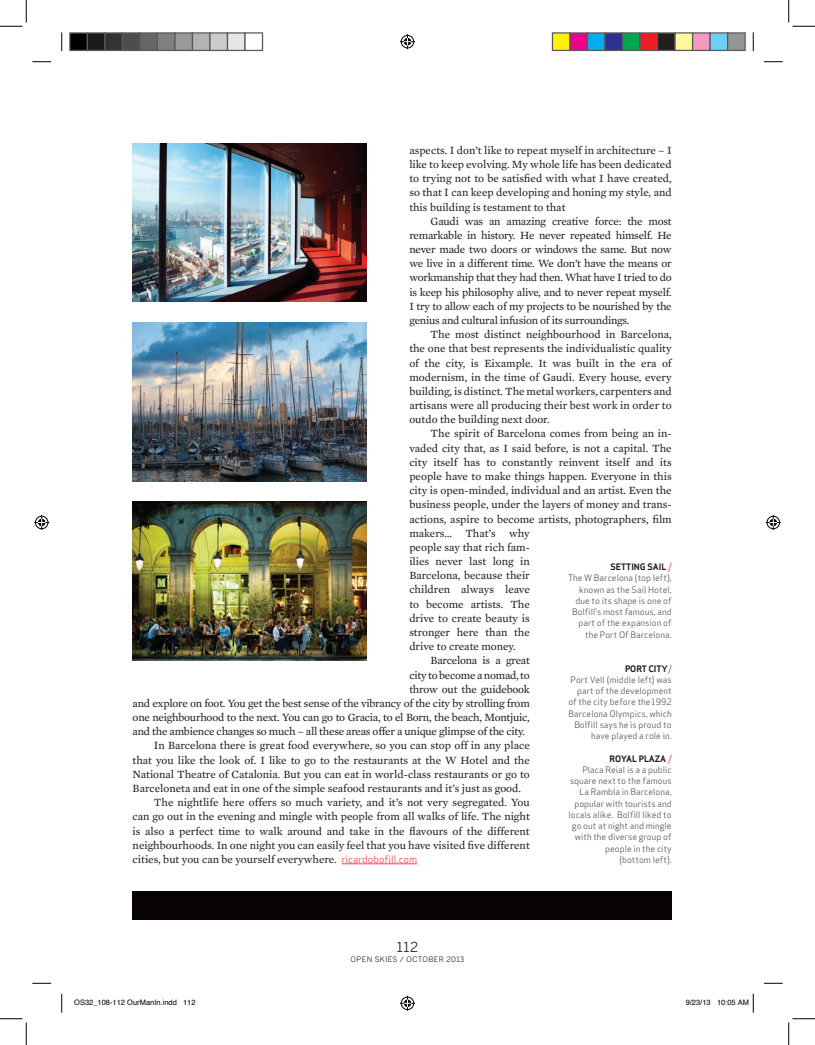
<style>
.page{position:relative;width:815px;height:1045px;background:#fff}
.page>*{position:absolute;margin:0;border:0;box-sizing:border-box;transform-origin:0 0}
.t1{font:13.75px "Benton Sans";color:#231f20}
.t2{font:11.25px/14.1px "Mercury Text G2";color:#231f20;text-align:justify}
.t3{font:11.25px "Mercury Text G2";letter-spacing:-.02em;color:#231f20}
.t4{font:8.75px/11.2px "Apex Sans";color:#57585a;text-align:right}
.t5{font:7.5px "Helvetica";color:#000}
.t6{font:7.5px "Benton Sans";letter-spacing:.05em;color:#231f20}
.s1{font-family:"Apex Sans";font-size:10px;color:#eb4847}
.s2{font-weight:700;color:#231f20}
.s3{color:#ee1d23}
</style>
<div class="page">
<div style="left:133px;top:891px;width:538px;height:28px;background:#080302"></div>
<hr style="left:341px;top:863px;width:76px;height:1px;background:#eb4847">
<img style="left:132px;top:322px;width:234px;height:159px">
<img style="left:132px;top:143px;width:234px;height:159px">
<img style="left:132px;top:502px;width:234px;height:158px">
<svg style="left:32px;top:61px;width:19px;height:1px"></svg>
<svg style="left:763px;top:61px;width:19px;height:1px"></svg>
<svg style="left:32px;top:982px;width:19px;height:2px"></svg>
<svg style="left:763px;top:982px;width:19px;height:2px"></svg>
<svg style="left:61px;top:32px;width:1px;height:19px"></svg>
<svg style="left:61px;top:994px;width:1px;height:18px"></svg>
<svg style="left:752px;top:32px;width:1px;height:19px"></svg>
<svg style="left:0;top:0;width:27px;height:27px"></svg>
<svg style="left:0;top:1018px;width:27px;height:27px"></svg>
<svg style="left:788px;top:0;width:26px;height:27px"></svg>
<svg style="left:788px;top:1018px;width:26px;height:27px"></svg>
<svg style="left:400px;top:34px;width:15px;height:15px"></svg>
<svg style="left:400px;top:995px;width:15px;height:15px"></svg>
<svg style="left:34px;top:515px;width:15px;height:15px"></svg>
<svg style="left:765px;top:515px;width:15px;height:15px"></svg>
<div style="left:70px;top:33px;width:17px;height:17px;background:#000"></div>
<div style="left:69px;top:32px;width:19px;height:19px;border:1px solid #595959"></div>
<div style="left:87px;top:33px;width:18px;height:17px;background:#1a1a1a"></div>
<div style="left:87px;top:32px;width:18px;height:19px;border:1px solid #595959"></div>
<div style="left:105px;top:33px;width:17px;height:17px;background:#333"></div>
<div style="left:104px;top:32px;width:19px;height:19px;border:1px solid #595959"></div>
<div style="left:122px;top:33px;width:18px;height:17px;background:#4d4d4d"></div>
<div style="left:122px;top:32px;width:18px;height:19px;border:1px solid #595959"></div>
<div style="left:140px;top:33px;width:17px;height:17px;background:#666"></div>
<div style="left:139px;top:32px;width:19px;height:19px;border:1px solid #595959"></div>
<div style="left:157px;top:33px;width:18px;height:17px;background:#808080"></div>
<div style="left:157px;top:32px;width:18px;height:19px;border:1px solid #595959"></div>
<div style="left:175px;top:33px;width:17px;height:17px;background:#999"></div>
<div style="left:174px;top:32px;width:19px;height:19px;border:1px solid #595959"></div>
<div style="left:192px;top:33px;width:18px;height:17px;background:#b3b3b3"></div>
<div style="left:192px;top:32px;width:18px;height:19px;border:1px solid #595959"></div>
<div style="left:210px;top:33px;width:17px;height:17px;background:#ccc"></div>
<div style="left:209px;top:32px;width:19px;height:19px;border:1px solid #595959"></div>
<div style="left:227px;top:33px;width:18px;height:17px;background:#e6e6e6"></div>
<div style="left:227px;top:32px;width:18px;height:19px;border:1px solid #595959"></div>
<div style="left:244px;top:32px;width:19px;height:19px;border:1px solid #595959"></div>
<div style="left:552px;top:33px;width:18px;height:17px;background:#fff101"></div>
<div style="left:551px;top:32px;width:19px;height:19px;border:1px solid #595959"></div>
<div style="left:570px;top:33px;width:17px;height:17px;background:#ed028c"></div>
<div style="left:569px;top:32px;width:19px;height:19px;border:1px solid #595959"></div>
<div style="left:587px;top:33px;width:18px;height:17px;background:#00aeef"></div>
<div style="left:586px;top:32px;width:19px;height:19px;border:1px solid #595959"></div>
<div style="left:605px;top:33px;width:17px;height:17px;background:#2e3092"></div>
<div style="left:604px;top:32px;width:19px;height:19px;border:1px solid #595959"></div>
<div style="left:622px;top:33px;width:18px;height:17px;background:#00a54f"></div>
<div style="left:621px;top:32px;width:19px;height:19px;border:1px solid #595959"></div>
<div style="left:640px;top:33px;width:17px;height:17px;background:#ee1d23"></div>
<div style="left:639px;top:32px;width:19px;height:19px;border:1px solid #595959"></div>
<div style="left:657px;top:33px;width:18px;height:17px;background:#231f20"></div>
<div style="left:656px;top:32px;width:19px;height:19px;border:1px solid #595959"></div>
<div style="left:675px;top:33px;width:17px;height:17px;background:#fff79a"></div>
<div style="left:674px;top:32px;width:19px;height:19px;border:1px solid #595959"></div>
<div style="left:692px;top:33px;width:18px;height:17px;background:#f499c2"></div>
<div style="left:691px;top:32px;width:19px;height:19px;border:1px solid #595959"></div>
<div style="left:710px;top:33px;width:17px;height:17px;background:#6bcff6"></div>
<div style="left:709px;top:32px;width:19px;height:19px;border:1px solid #595959"></div>
<div style="left:727px;top:33px;width:18px;height:17px;background:#939598"></div>
<div style="left:726px;top:32px;width:19px;height:19px;border:1px solid #595959"></div>
<svg style="left:752px;top:994px;width:1px;height:18px"></svg>
<p class="t2" style="left:409px;top:143px;width:264px">aspects. I don’t like to repeat myself in architecture – I like to keep evolving. My whole life has been dedicated to trying not to be satisfied with what I have created, so that I can keep developing and honing my style, and this building is testament to that</p>
<p class="t2" style="left:409px;top:214px;width:264px;text-indent:21px">Gaudi was an amazing creative force: the most remarkable in history. He never repeated himself. He never made two doors or windows the same. But now we live in a different time. We don’t have the means or workmanship that they had then. What have I tried to do is keep his philosophy alive, and to never repeat myself.<br>I try to allow each of my projects to be nourished by the genius and cultural infusion of its surroundings.</p>
<p class="t2" style="left:409px;top:327px;width:264px;text-indent:21px">The most distinct neighbourhood in Barcelona, the one that best represents the individualistic quality of the city, is Eixample. It was built in the era of modernism, in the time of Gaudi. Every house, every building, is distinct. The metal workers, carpenters and artisans were all producing their best work in order to outdo the building next door.</p>
<p class="t2" style="left:430px;top:427px;width:242px">The spirit of Barcelona comes from being an in-</p>
<p class="t2" style="left:409px;top:441px;width:264px">vaded city that, as I said before, is not a capital. The</p>
<p class="t2" style="left:409px;top:455px;width:264px">city itself has to constantly reinvent itself and its</p>
<p class="t2" style="left:409px;top:469px;width:264px">people have to make things happen. Everyone in this</p>
<p class="t2" style="left:409px;top:483px;width:264px">city is open-minded, individual and an artist. Even the</p>
<p class="t2" style="left:409px;top:497px;width:264px">business people, under the layers of money and trans-</p>
<p class="t2" style="left:409px;top:512px;width:264px">actions, aspire to become artists, photographers, film</p>
<p class="t2" style="left:409px;top:526px;width:122px">makers… That’s why</p>
<p class="t2" style="left:409px;top:540px;width:122px">people say that rich fam-</p>
<p class="t2" style="left:409px;top:554px;width:122px">ilies never last long in</p>
<p class="t2" style="left:409px;top:568px;width:122px">Barcelona, because their</p>
<p class="t2" style="left:409px;top:582px;width:122px">children always leave</p>
<p class="t2" style="left:409px;top:597px;width:122px">to become artists. The</p>
<p class="t2" style="left:409px;top:611px;width:122px">drive to create beauty is</p>
<p class="t2" style="left:409px;top:625px;width:122px">stronger here than the</p>
<p class="t2" style="left:409px;top:639px;width:108px">drive to create money.</p>
<p class="t3" style="left:430px;top:654px;width:101px">Barcelona is a great</p>
<p class="t3" style="left:409px;top:668px;width:122px">city to become a nomad, to</p>
<p class="t3" style="left:409px;top:682px;width:122px">throw out the guidebook</p>
<p class="t3" style="left:133px;top:696px;width:398px">and explore on foot. You get the best sense of the vibrancy of the city by strolling from</p>
<p class="t3" style="left:133px;top:710px;width:398px">one neighbourhood to the next. You can go to Gracia, to el Born, the beach, Montjuic,</p>
<p class="t3" style="left:133px;top:725px;width:394px">and the ambience changes so much – all these areas offer a unique glimpse of the city.</p>
<p class="t2" style="left:154px;top:738px;width:377px">In Barcelona there is great food everywhere, so you can stop off in any place</p>
<p class="t2" style="left:133px;top:753px;width:398px">that you like the look of. I like to go to the restaurants at the W Hotel and the</p>
<p class="t2" style="left:133px;top:767px;width:398px">National Theatre of Catalonia. But you can eat in world-class restaurants or go to</p>
<p class="t2" style="left:133px;top:781px;width:390px">Barceloneta and eat in one of the simple seafood restaurants and it’s just as good.</p>
<p class="t2" style="left:154px;top:795px;width:377px">The nightlife here offers so much variety, and it’s not very segregated. You</p>
<p class="t2" style="left:133px;top:809px;width:398px">can go out in the evening and mingle with people from all walks of life. The night</p>
<p class="t2" style="left:133px;top:823px;width:398px">is also a perfect time to walk around and take in the flavours of the different</p>
<p class="t2" style="left:133px;top:838px;width:398px">neighbourhoods. In one night you can easily feel that you have visited five different</p>
<p class="t2" style="left:133px;top:852px;width:286px">cities, but you can be yourself everywhere. <span class="s1">ricardobofill.com</span></p>
<p class="t4" style="left:568px;top:561px;width:105px"><span class="s2">SETTING SAIL</span> <span class="s3">/<br></span>The W Barcelona (top left), known as the Sail Hotel, due to its shape is one of<br>Bolfill’s most famous, and part of the expansion of the Port Of Barcelona.</p>
<p class="t4" style="left:568px;top:662px;width:105px"><span class="s2">PORT CITY</span><span class="s3">/<br></span>Port Vell (middle left) was part of the development of the city before the1992<br>Barcelona Olympics, which<br>Bolfill says he is proud to have played a role in.</p>
<p class="t4" style="left:568px;top:752px;width:105px"><span class="s2">ROYAL PLAZA</span> <span class="s3">/<br></span>Placa Reial is a a public square next to the famous<br>La Rambla in Barcelona, popular with tourists and locals alike. Bolfill liked to go out at night and mingle with the diverse group of people in the city<br>(bottom left).</p>
<p class="t1" style="left:396px;top:939px;width:23px">112</p>
<p class="t6" style="left:350px;top:955px;width:115px">OPEN SKIES / OCTOBER 2013</p>
<p class="t5" style="left:74px;top:996px;width:123px">OS32_108-112 OurManIn.indd 112</p>
<p class="t5" style="left:685px;top:996px;width:65px">9/23/13 10:05 AM</p>
</div>
